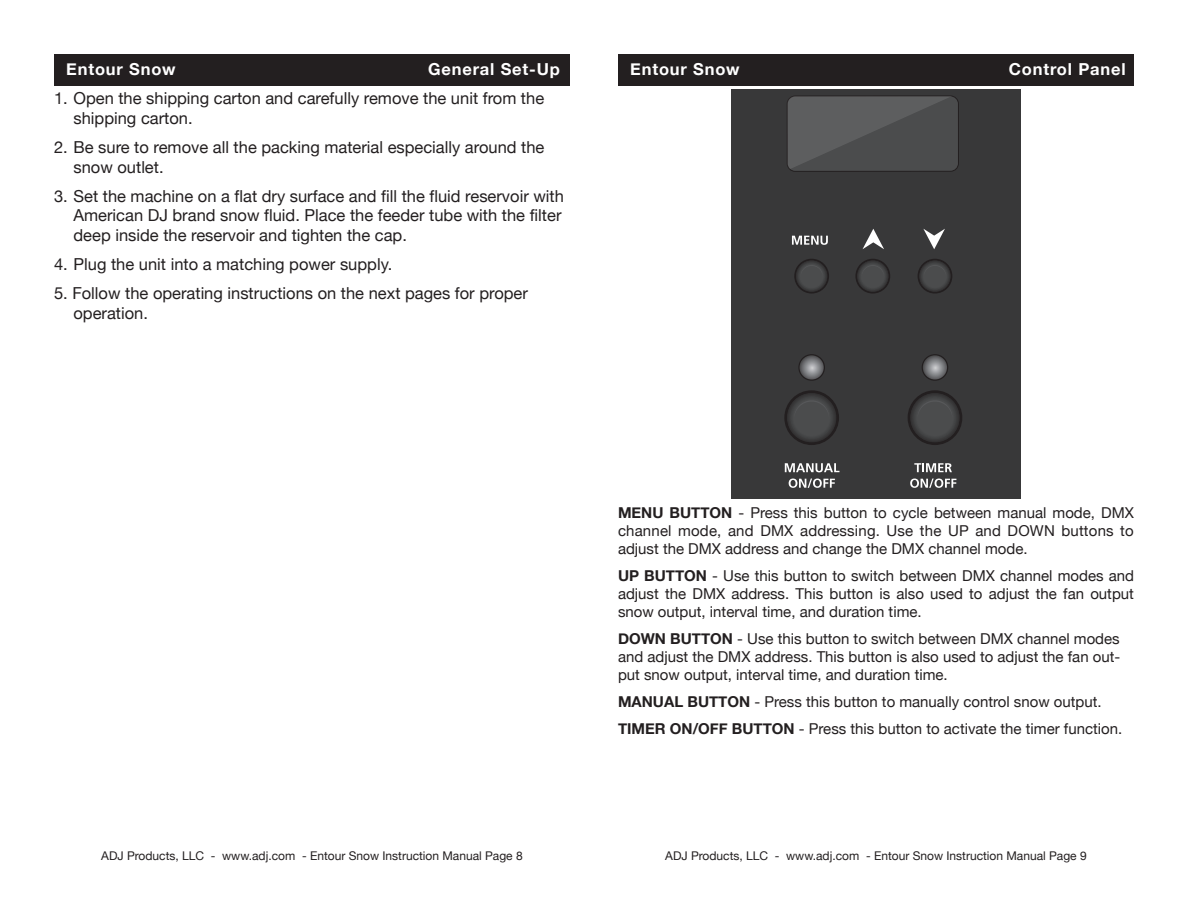
<style>
.page{position:relative;width:1188px;height:918px;background:#fff}
.page>*{position:absolute;margin:0;border:0;box-sizing:border-box;transform-origin:0 0}
.t1{font:16.5px/19.8px "Helvetica Neue";color:#231f20}
.t2{font:700 16.5px "Helvetica Neue";letter-spacing:.05em;color:#fff}
.t3{font:15px/18px "Helvetica Neue";color:#231f20;text-align:justify}
.t4{font:12px "Helvetica Neue";color:#231f20}
.s1{font-weight:700}
</style>
<div class="page">
<div style="left:54px;top:54px;width:516px;height:32px;background:#231f20"></div>
<div style="left:618px;top:54px;width:516px;height:32px;background:#231f20"></div>
<div style="left:731px;top:89px;width:290px;height:409px;background:#383839"></div>
<div style="left:787px;top:96px;width:171px;height:75px;background:#4b4c4d;border-radius:8px"></div>
<div style="left:787px;top:96px;width:172px;height:76px;border:1px solid #231f20;border-radius:8px"></div>
<div style="left:798px;top:354px;width:27px;height:27px;background:#292728;border-radius:50%"></div>
<div style="left:922px;top:354px;width:26px;height:27px;background:#231f20;border-radius:50%"></div>
<svg style="left:800px;top:355px;width:24px;height:25px"></svg>
<svg style="left:923px;top:355px;width:24px;height:25px"></svg>
<svg style="left:787px;top:96px;width:165px;height:73px"></svg>
<svg style="left:792px;top:236px;width:36px;height:9px"></svg>
<svg style="left:785px;top:463px;width:54px;height:9px"></svg>
<svg style="left:789px;top:479px;width:46px;height:9px"></svg>
<svg style="left:863px;top:229px;width:21px;height:20px"></svg>
<svg style="left:923px;top:229px;width:22px;height:20px"></svg>
<svg style="left:914px;top:463px;width:38px;height:9px"></svg>
<svg style="left:910px;top:479px;width:46px;height:9px"></svg>
<div style="left:784px;top:390px;width:55px;height:55px;background:#231f20;border-radius:50%"></div>
<div style="left:787px;top:393px;width:49px;height:49px;background:#323031;border-radius:50%"></div>
<div style="left:788px;top:394px;width:48px;height:48px;background:#343334;border-radius:50%"></div>
<div style="left:788px;top:394px;width:47px;height:47px;background:#373738;border-radius:50%"></div>
<div style="left:789px;top:395px;width:46px;height:46px;background:#383839;border-radius:50%"></div>
<div style="left:789px;top:395px;width:45px;height:45px;background:#3b3a3b;border-radius:50%"></div>
<div style="left:790px;top:396px;width:44px;height:44px;background:#3c3c3d;border-radius:50%"></div>
<div style="left:790px;top:396px;width:43px;height:43px;background:#404142;border-radius:50%"></div>
<div style="left:791px;top:397px;width:42px;height:42px;background:#414243;border-radius:50%"></div>
<div style="left:792px;top:398px;width:40px;height:40px;background:#454647;border-radius:50%"></div>
<div style="left:792px;top:398px;width:39px;height:40px;background:#454647;border-radius:50%"></div>
<div style="left:792px;top:398px;width:39px;height:39px;background:#474849;border-radius:50%"></div>
<div style="left:793px;top:399px;width:37px;height:37px;background:#4b4c4d;border-radius:50%"></div>
<svg style="left:801px;top:401px;width:24px;height:6px"></svg>
<div style="left:908px;top:390px;width:54px;height:55px;background:#231f20;border-radius:50%"></div>
<div style="left:910px;top:393px;width:50px;height:49px;background:#312f30;border-radius:50%"></div>
<div style="left:911px;top:394px;width:48px;height:47px;background:#353435;border-radius:50%"></div>
<div style="left:913px;top:395px;width:44px;height:45px;background:#3b3a3b;border-radius:50%"></div>
<div style="left:913px;top:396px;width:44px;height:44px;background:#3c3c3d;border-radius:50%"></div>
<div style="left:913px;top:396px;width:43px;height:43px;background:#3e3e3f;border-radius:50%"></div>
<div style="left:914px;top:396px;width:42px;height:43px;background:#404142;border-radius:50%"></div>
<div style="left:914px;top:397px;width:42px;height:42px;background:#414243;border-radius:50%"></div>
<div style="left:915px;top:398px;width:40px;height:40px;background:#454647;border-radius:50%"></div>
<div style="left:915px;top:398px;width:40px;height:39px;background:#464748;border-radius:50%"></div>
<div style="left:916px;top:399px;width:38px;height:37px;background:#4a4b4c;border-radius:50%"></div>
<svg style="left:921px;top:401px;width:28px;height:7px"></svg>
<div style="left:794px;top:259px;width:35px;height:35px;background:#231f20;border-radius:50%"></div>
<div style="left:796px;top:260px;width:31px;height:32px;background:#312f30;border-radius:50%"></div>
<div style="left:796px;top:261px;width:31px;height:30px;background:#343334;border-radius:50%"></div>
<div style="left:797px;top:261px;width:30px;height:30px;background:#363536;border-radius:50%"></div>
<div style="left:797px;top:261px;width:29px;height:30px;background:#373738;border-radius:50%"></div>
<div style="left:797px;top:262px;width:29px;height:29px;background:#3a393a;border-radius:50%"></div>
<div style="left:797px;top:262px;width:29px;height:28px;background:#3b3a3b;border-radius:50%"></div>
<div style="left:798px;top:262px;width:28px;height:28px;background:#3c3c3d;border-radius:50%"></div>
<div style="left:798px;top:262px;width:27px;height:28px;background:#3e3e3f;border-radius:50%"></div>
<div style="left:798px;top:263px;width:27px;height:27px;background:#404142;border-radius:50%"></div>
<div style="left:798px;top:263px;width:27px;height:26px;background:#424344;border-radius:50%"></div>
<div style="left:799px;top:263px;width:26px;height:26px;background:#434445;border-radius:50%"></div>
<div style="left:799px;top:264px;width:25px;height:24px;background:#474849;border-radius:50%"></div>
<div style="left:800px;top:264px;width:23px;height:24px;background:#4b4c4d;border-radius:50%"></div>
<div style="left:855px;top:259px;width:35px;height:35px;background:#231f20;border-radius:50%"></div>
<div style="left:857px;top:260px;width:32px;height:32px;background:#2a2829;border-radius:50%"></div>
<div style="left:857px;top:261px;width:31px;height:31px;background:#323031;border-radius:50%"></div>
<div style="left:857px;top:261px;width:31px;height:30px;background:#333233;border-radius:50%"></div>
<div style="left:858px;top:261px;width:30px;height:30px;background:#373738;border-radius:50%"></div>
<div style="left:858px;top:262px;width:29px;height:29px;background:#3a393a;border-radius:50%"></div>
<div style="left:859px;top:262px;width:28px;height:28px;background:#3e3e3f;border-radius:50%"></div>
<div style="left:859px;top:263px;width:27px;height:27px;background:#404142;border-radius:50%"></div>
<div style="left:859px;top:263px;width:27px;height:26px;background:#414243;border-radius:50%"></div>
<div style="left:860px;top:263px;width:26px;height:26px;background:#454647;border-radius:50%"></div>
<div style="left:861px;top:264px;width:24px;height:24px;background:#4b4c4d;border-radius:50%"></div>
<div style="left:918px;top:259px;width:34px;height:35px;background:#231f20;border-radius:50%"></div>
<div style="left:919px;top:260px;width:32px;height:32px;background:#312f30;border-radius:50%"></div>
<div style="left:920px;top:261px;width:30px;height:30px;background:#373738;border-radius:50%"></div>
<div style="left:920px;top:262px;width:30px;height:29px;background:#383839;border-radius:50%"></div>
<div style="left:921px;top:262px;width:28px;height:28px;background:#3e3e3f;border-radius:50%"></div>
<div style="left:921px;top:263px;width:27px;height:27px;background:#404142;border-radius:50%"></div>
<div style="left:922px;top:263px;width:26px;height:26px;background:#454647;border-radius:50%"></div>
<div style="left:923px;top:264px;width:24px;height:24px;background:#4b4c4d;border-radius:50%"></div>
<p class="t2" style="left:66px;top:56px;width:111px">Entour Snow</p>
<p class="t2" style="left:428px;top:56px;width:133px">General Set-Up</p>
<p class="t1" style="left:74px;top:90px;width:472px;text-indent:-20px">1. Open the shipping carton and carefully remove the unit from the shipping carton.</p>
<p class="t1" style="left:74px;top:138px;width:472px;text-indent:-20px">2. Be sure to remove all the packing material especially around the snow outlet.</p>
<p class="t1" style="left:74px;top:187px;width:492px;text-indent:-20px">3. Set the machine on a flat dry surface and fill the fluid reservoir with<br>American DJ brand snow fluid. Place the feeder tube with the filter deep inside the reservoir and tighten the cap.</p>
<p class="t1" style="left:54px;top:255px;width:340px">4. Plug the unit into a matching power supply.</p>
<p class="t1" style="left:74px;top:284px;width:456px;text-indent:-20px">5. Follow the operating instructions on the next pages for proper operation.</p>
<p class="t2" style="left:630px;top:56px;width:111px">Entour Snow</p>
<p class="t2" style="left:1009px;top:56px;width:118px">Control Panel</p>
<p class="t3" style="left:618px;top:504px;width:517px"><span class="s1">MENU BUTTON</span> - Press this button to cycle between manual mode, DMX channel mode, and DMX addressing. Use the UP and DOWN buttons to adjust the DMX address and change the DMX channel mode.</p>
<p class="t3" style="left:618px;top:567px;width:518px"><span class="s1">UP BUTTON</span> - Use this button to switch between DMX channel modes and adjust the DMX address. This button is also used to adjust the fan output snow output, interval time, and duration time.</p>
<p class="t3" style="left:618px;top:630px;width:504px"><span class="s1">DOWN BUTTON</span> - Use this button to switch between DMX channel modes and adjust the DMX address. This button is also used to adjust the fan out&shy;put snow output, interval time, and duration time.</p>
<p class="t3" style="left:618px;top:693px;width:485px"><span class="s1">MANUAL BUTTON</span> - Press this button to manually control snow output.</p>
<p class="t3" style="left:618px;top:720px;width:506px"><span class="s1">TIMER ON/OFF BUTTON</span> - Press this button to activate the timer function.</p>
<p class="t4" style="left:101px;top:848px;width:423px">ADJ Products, LLC - www.adj.com - Entour Snow Instruction Manual Page 8</p>
<p class="t4" style="left:665px;top:848px;width:423px">ADJ Products, LLC - www.adj.com - Entour Snow Instruction Manual Page 9</p>
</div>
